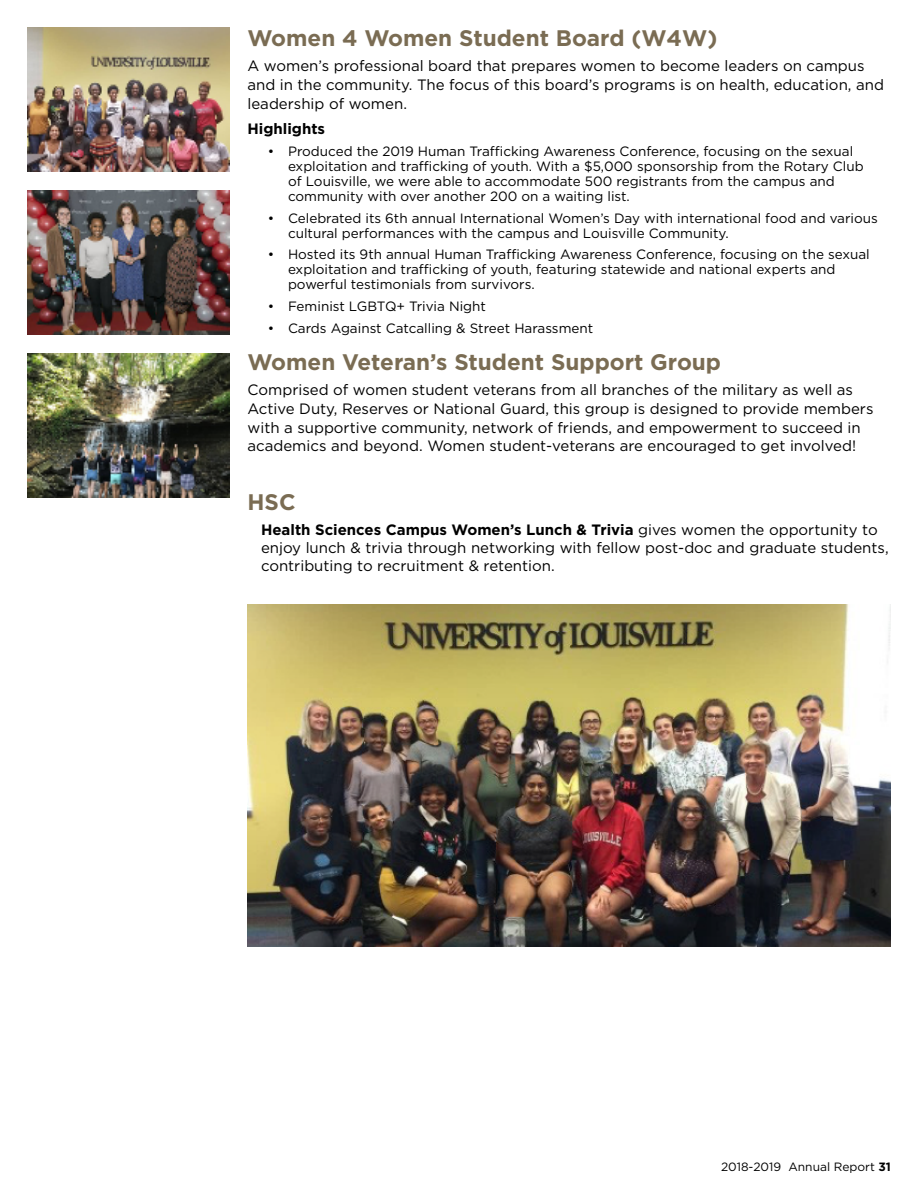
<style>
.page{position:relative;width:918px;height:1188px;background:#fff}
.page>*{position:absolute;margin:0;border:0;box-sizing:border-box;transform-origin:0 0}
.Heading_1{font:700 22.5px "Gotham HTF";color:#7a6c53}
.body{font:15px/18.8px "Gotham HTF";color:#000}
.bullet{font:15px/18px "Gotham HTF";color:#000}
.body-2{font:700 15px "Gotham HTF";color:#000}
.t1{font:13.5px/15px "Gotham HTF";color:#000}
.body-3{font:12px "Gotham HTF";color:#000}
.s1{font-weight:700}
</style>
<div class="page">
<img style="left:27px;top:27px;width:202px;height:144px">
<img style="left:27px;top:190px;width:202px;height:145px">
<img style="left:27px;top:354px;width:202px;height:144px">
<img style="left:248px;top:605px;width:643px;height:341px">
<p class="Heading_1" style="left:248px;top:25px;width:471px">Women 4 Women Student Board (W4W)</p>
<p class="body" style="left:248px;top:56px;width:638px">A women’s professional board that prepares women to become leaders on campus and in the community. The focus of this board’s programs is on health, education, and leadership of women.</p>
<p class="body-2" style="left:248px;top:120px;width:79px">Highlights</p>
<p class="t1" style="left:288px;top:143px;width:577px;text-indent:-20px">• Produced the 2019 Human Trafficking Awareness Conference, focusing on the sexual exploitation and trafficking of youth. With a $5,000 sponsorship from the Rotary Club of Louisville, we were able to accommodate 500 registrants from the campus and community with over another 200 on a waiting list.</p>
<p class="t1" style="left:288px;top:210px;width:591px;text-indent:-20px">• Celebrated its 6th annual International Women’s Day with international food and various cultural performances with the campus and Louisville Community.</p>
<p class="t1" style="left:288px;top:247px;width:583px;text-indent:-20px">• Hosted its 9th annual Human Trafficking Awareness Conference, focusing on the sexual exploitation and trafficking of youth, featuring statewide and national experts and powerful testimonials from survivors.</p>
<p class="t1" style="left:268px;top:299px;width:220px">• Feminist LGBTQ+ Trivia Night</p>
<p class="t1" style="left:268px;top:320px;width:327px">• Cards Against Catcalling &amp; Street Harassment</p>
<p class="Heading_1" style="left:248px;top:349px;width:475px">Women Veteran’s Student Support Group</p>
<p class="body" style="left:248px;top:380px;width:627px">Comprised of women student veterans from all branches of the military as well as Active Duty, Reserves or National Guard, this group is designed to provide members with a supportive community, network of friends, and empowerment to succeed in academics and beyond. Women student-veterans are encouraged to get involved!</p>
<p class="Heading_1" style="left:248px;top:489px;width:50px">HSC</p>
<p class="bullet" style="left:261px;top:520px;width:629px"><span class="s1">Health Sciences Campus Women’s Lunch &amp; Trivia</span> gives women the opportunity to enjoy lunch &amp; trivia through networking with fellow post-doc and graduate students, contributing to recruitment &amp; retention.</p>
<p class="body-3" style="left:721px;top:1160px;width:171px">2018-2019 Annual Report <span class="s1">31</span></p>
</div>
